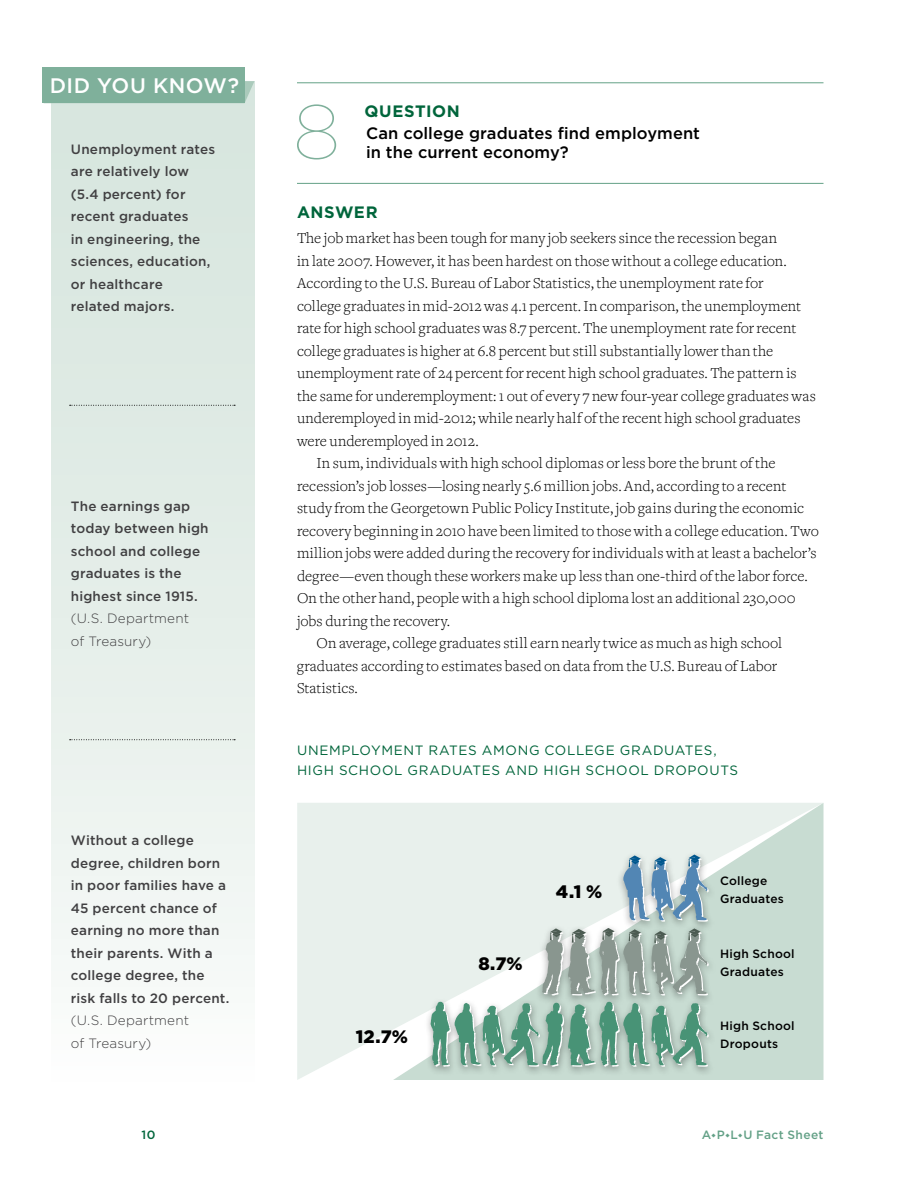
<style>
.page{position:relative;width:918px;height:1188px;background:#fff}
.page>*{position:absolute;margin:0;border:0;box-sizing:border-box;transform-origin:0 0}
.t1{font:100 76.5px "Gotham";color:#7fb09b}
.t2{font:500 21px "Gotham";color:#fff}
.t3{font:900 18px "Gotham";color:#000}
.t4{font:500 16.5px/19.5px "Gotham";letter-spacing:.005em;color:#000}
.t5{font:700 16.5px "Gotham";color:#00653b}
.t6{font:300 15.75px "Freight Text";color:#000}
.t7{font:500 13.5px/22.5px "Gotham";letter-spacing:.01em;color:#414042}
.t8{font:13.5px/19.5px "Gotham";letter-spacing:.05em;color:#00653b}
.t9{font:300 13.5px/22.5px "Gotham";letter-spacing:.015em;color:#414042}
.t10{font:500 12px/18px "Gotham";letter-spacing:.02em;color:#000}
.t11{font:500 12px "Gotham";letter-spacing:.03em;color:#64a187}
.t12{font:500 12px "Gotham";color:#00653b}
</style>
<div class="page">
<div style="left:52px;top:81px;width:202px;height:1013px;background:linear-gradient(to bottom,#d3e3db,#f9fbfa)"></div>
<svg style="left:245px;top:81px;width:9px;height:22px"></svg>
<div style="left:42px;top:68px;width:203px;height:35px;background:#7fb09b"></div>
<svg style="left:297px;top:803px;width:96px;height:277px;background:#eaf1ed"></svg>
<hr style="left:297px;top:83px;width:527px;height:1px;background:#64a187">
<hr style="left:297px;top:183px;width:527px;height:1px;background:#64a187">
<svg style="left:393px;top:803px;width:431px;height:277px;background:#dde9e3"></svg>
<div style="left:535px;top:923px;width:181px;height:82px;background:#000;opacity:.35"></div>
<svg style="left:542px;top:928px;width:167px;height:68px;background:#aab7b0"></svg>
<div style="left:616px;top:849px;width:100px;height:82px;background:#000;opacity:.35"></div>
<svg style="left:623px;top:855px;width:86px;height:67px;background:#9eb9c9"></svg>
<div style="left:423px;top:997px;width:293px;height:80px;background:#000;opacity:.35"></div>
<svg style="left:431px;top:1002px;width:278px;height:65px;background:#90b8a7"></svg>
<svg style="left:70px;top:405px;width:165px;height:1px"></svg>
<svg style="left:70px;top:739px;width:165px;height:1px"></svg>
<h2 class="t2" style="left:50px;top:74px;width:191px">Did you know?</h2>
<p class="t7" style="left:71px;top:137px;width:146px">U nemployment rates are relatively low (5.4 percent) for recent graduates<br>in engineering, the sciences, education, or healthcare<br>related majors.</p>
<p class="t7" style="left:71px;top:494px;width:139px">The earnings gap today between high school and college graduates is the highest since 1915.</p>
<p class="t9" style="left:71px;top:607px;width:120px">(U.S. Department of Treasury)</p>
<p class="t7" style="left:71px;top:829px;width:160px">Without a college degree, children born in poor families have a<br>45 percent chance of earning no more than their parents. With a college degree, the risk falls to 20 percent.</p>
<p class="t9" style="left:71px;top:1009px;width:120px">(U.S. Department of Treasury)</p>
<h1 class="t1" style="left:293px;top:91px;width:49px">8</h1>
<p class="t5" style="left:365px;top:101px;width:97px">QUESTION</p>
<p class="t4" style="left:366px;top:123px;width:336px">Can college graduates find employment in the current economy?</p>
<p class="t5" style="left:297px;top:203px;width:82px">ANSWER</p>
<p class="t6" style="left:297px;top:229px;width:482px">The job market has been tough for many job seekers since the recession began</p>
<p class="t6" style="left:297px;top:252px;width:491px">in late 2007. However, it has been hardest on those without a college education.</p>
<p class="t6" style="left:297px;top:274px;width:468px">According to the U.S. Bureau of Labor Statistics, the unemployment rate for</p>
<p class="t6" style="left:297px;top:297px;width:506px">college graduates in mid-2012 was 4.1 percent. In comparison, the unemployment</p>
<p class="t6" style="left:297px;top:319px;width:501px">rate for high school graduates was 8.7 percent. The unemployment rate for recent</p>
<p class="t6" style="left:297px;top:342px;width:478px">college graduates is higher at 6.8 percent but still substantially lower than the</p>
<p class="t6" style="left:297px;top:364px;width:501px">unemployment rate of 24 percent for recent high school graduates. The pattern is</p>
<p class="t6" style="left:297px;top:387px;width:520px">the same for underemployment: 1 out of every 7 new four-year college graduates was</p>
<p class="t6" style="left:297px;top:409px;width:505px">underemployed in mid-2012; while nearly half of the recent high school graduates</p>
<p class="t6" style="left:297px;top:432px;width:183px">were underemployed in 2012.</p>
<p class="t6" style="left:316px;top:454px;width:461px">In sum, individuals with high school diplomas or less bore the brunt of the</p>
<p class="t6" style="left:297px;top:477px;width:491px">recession’s job losses—losing nearly 5.6 million jobs. And, according to a recent</p>
<p class="t6" style="left:297px;top:499px;width:509px">study from the Georgetown Public Policy Institute, job gains during the economic</p>
<p class="t6" style="left:297px;top:522px;width:524px">recovery beginning in 2010 have been limited to those with a college education. Two</p>
<p class="t6" style="left:297px;top:544px;width:521px">million jobs were added during the recovery for individuals with at least a bachelor’s</p>
<p class="t6" style="left:297px;top:567px;width:512px">degree—even though these workers make up less than one-third of the labor force.</p>
<p class="t6" style="left:297px;top:589px;width:500px">On the other hand, people with a high school diploma lost an additional 230,000</p>
<p class="t6" style="left:297px;top:612px;width:155px">jobs during the recovery.</p>
<p class="t6" style="left:316px;top:634px;width:467px">On average, college graduates still earn nearly twice as much as high school</p>
<p class="t6" style="left:297px;top:657px;width:482px">graduates according to estimates based on data from the U.S. Bureau of Labor</p>
<p class="t6" style="left:297px;top:679px;width:63px">Statistics.</p>
<p class="t8" style="left:297px;top:740px;width:441px">U NEMPLOYMENT RATES AMONG COLLEGE GRADUATES,<br>H IGH SCHOOL GRADUATES AND H IGH SCHOOL DROPOUTS</p>
<p class="t3" style="left:356px;top:1026px;width:54px">12.7%</p>
<p class="t3" style="left:478px;top:954px;width:46px">8.7%</p>
<p class="t3" style="left:556px;top:882px;width:48px">4.1 %</p>
<p class="t10" style="left:720px;top:872px;width:65px">College<br>Graduates</p>
<p class="t10" style="left:720px;top:944px;width:76px">H igh School<br>Graduates</p>
<p class="t10" style="left:720px;top:1017px;width:76px">H igh School<br>Dropouts</p>
<p class="t12" style="left:142px;top:1128px;width:15px">10</p>
<p class="t11" style="left:702px;top:1128px;width:123px">A P L U Fact Sheet</p>
</div>
